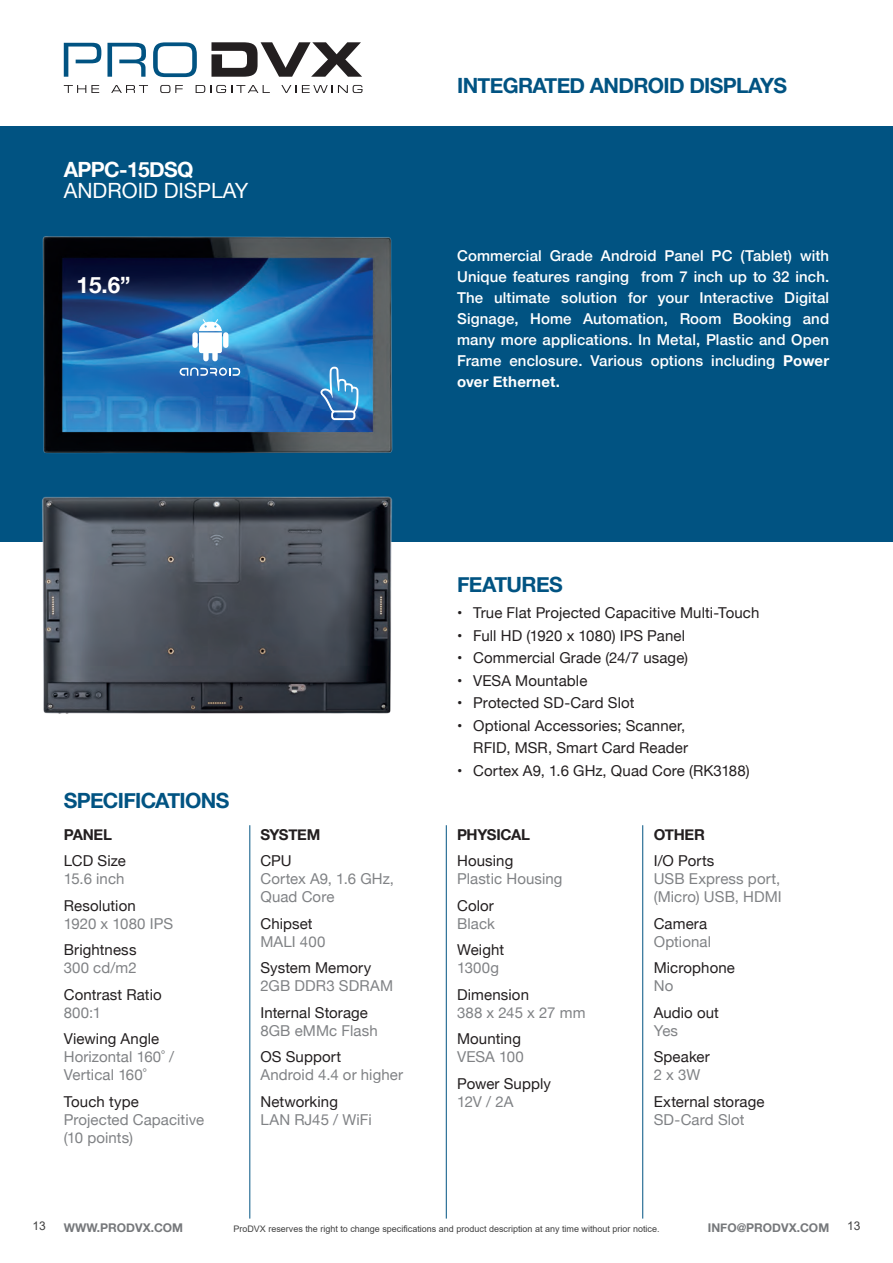
<style>
.page{position:relative;width:893px;height:1263px;background:#fff}
.page>*{position:absolute;margin:0;border:0;box-sizing:border-box;transform-origin:0 0}
.t1{font:700 22.5px "Helvetica Neue";color:#fff}
.t2{font:700 21px "Helvetica Neue";letter-spacing:-.03em;color:#015382}
.t3{font:21px "Helvetica Neue";color:#fff}
.t4{font:700 21px "Helvetica Neue";letter-spacing:-.03em;color:#fff}
._08_SPEC{font:15px/18px "Helvetica Neue";letter-spacing:.005em;color:#808285}
.t5{font:500 15px/21px "Helvetica Neue";letter-spacing:.01em;color:#fff;text-align:justify}
._07_SPEC_SUBTITLE{font:15px "Helvetica Neue";letter-spacing:.005em;color:#231f20}
._05_FEATURES{font:15px/22.5px "Helvetica Neue";letter-spacing:.005em;color:#231f20;text-align:right}
._06_SPEC_HEADER{font:700 15px "Helvetica Neue";letter-spacing:-.02em;color:#231f20}
.t6{font:700 12px "Helvetica Neue";color:#76787b}
.t7{font:12px "Arial";color:#404040}
.t8{font:9px "Arial";color:#404040}
.s1{font-weight:700}
</style>
<div class="page">
<hr style="left:249px;top:825px;width:1px;height:393px;background:#015382">
<hr style="left:446px;top:825px;width:1px;height:393px;background:#015382">
<hr style="left:642px;top:825px;width:1px;height:393px;background:#015382">
<svg style="left:153px;top:42px;width:44px;height:35px"></svg>
<svg style="left:211px;top:42px;width:151px;height:35px"></svg>
<svg style="left:64px;top:43px;width:37px;height:34px"></svg>
<svg style="left:107px;top:43px;width:39px;height:34px"></svg>
<svg style="left:64px;top:85px;width:35px;height:8px"></svg>
<svg style="left:111px;top:85px;width:37px;height:8px"></svg>
<svg style="left:160px;top:85px;width:23px;height:8px"></svg>
<svg style="left:196px;top:85px;width:74px;height:8px"></svg>
<svg style="left:281px;top:85px;width:82px;height:8px"></svg>
<div style="left:0;top:127px;width:893px;height:415px;background:#015382"></div>
<img style="left:42px;top:236px;width:351px;height:218px">
<img style="left:42px;top:496px;width:351px;height:218px">
<svg style="left:320px;top:366px;width:38px;height:54px"></svg>
<svg style="left:192px;top:319px;width:36px;height:42px"></svg>
<svg style="left:179px;top:367px;width:62px;height:9px"></svg>
<p class="t4" style="left:64px;top:153px;width:131px">APPC-15DSQ</p>
<p class="t3" style="left:64px;top:175px;width:186px">ANDROID DISPLAY</p>
<p class="t1" style="left:77px;top:267px;width:56px">15.6”</p>
<h2 class="t2" style="left:457px;top:69px;width:332px">INTEGRATED ANDROID DISPLAYS</h2>
<p class="t5" style="left:457px;top:244px;width:374px">Commercial Grade Android Panel PC (Tablet) with Unique features ranging from 7 inch up to 32 inch.<br>The ultimate solution for your Interactive Digital Signage, Home Automation, Room Booking and many more applications. In Metal, Plastic and Open Frame enclosure. Various options including <span class="s1">Power over Ethernet.</span></p>
<h2 class="t2" style="left:64px;top:784px;width:167px">SPECIFICATIONS</h2>
<p class="_06_SPEC_HEADER" style="left:64px;top:822px;width:50px">PANEL</p>
<p class="_07_SPEC_SUBTITLE" style="left:64px;top:850px;width:64px">LCD Size</p>
<p class="_08_SPEC" style="left:64px;top:871px;width:62px">15.6 inch</p>
<p class="_07_SPEC_SUBTITLE" style="left:64px;top:894px;width:74px">Resolution</p>
<p class="_08_SPEC" style="left:64px;top:915px;width:111px">1920 x 1080 IPS</p>
<p class="_07_SPEC_SUBTITLE" style="left:64px;top:939px;width:74px">Brightness</p>
<p class="_08_SPEC" style="left:64px;top:960px;width:75px">300 cd/m2</p>
<p class="_07_SPEC_SUBTITLE" style="left:64px;top:983px;width:99px">Contrast Ratio</p>
<p class="_08_SPEC" style="left:64px;top:1004px;width:39px">800:1</p>
<p class="_07_SPEC_SUBTITLE" style="left:64px;top:1028px;width:97px">Viewing Angle</p>
<p class="_08_SPEC" style="left:64px;top:1049px;width:112px">Horizontal 160˚ /<br>Vertical 160˚</p>
<p class="_07_SPEC_SUBTITLE" style="left:64px;top:1090px;width:77px">Touch type</p>
<p class="_08_SPEC" style="left:64px;top:1111px;width:142px">Projected Capacitive (10 points)</p>
<p class="_06_SPEC_HEADER" style="left:260px;top:822px;width:61px">SYSTEM</p>
<p class="_07_SPEC_SUBTITLE" style="left:260px;top:850px;width:33px">CPU</p>
<p class="_08_SPEC" style="left:260px;top:871px;width:135px">Cortex A9, 1.6 GHz,<br>Quad Core</p>
<p class="_07_SPEC_SUBTITLE" style="left:260px;top:912px;width:54px">Chipset</p>
<p class="_08_SPEC" style="left:260px;top:933px;width:66px">MALI 400</p>
<p class="_07_SPEC_SUBTITLE" style="left:260px;top:957px;width:112px">System Memory</p>
<p class="_08_SPEC" style="left:260px;top:978px;width:134px">2GB DDR3 SDRAM</p>
<p class="_07_SPEC_SUBTITLE" style="left:260px;top:1001px;width:109px">Internal Storage</p>
<p class="_08_SPEC" style="left:260px;top:1022px;width:119px">8GB eMMc Flash</p>
<p class="_07_SPEC_SUBTITLE" style="left:260px;top:1046px;width:82px">OS Support</p>
<p class="_08_SPEC" style="left:260px;top:1067px;width:144px">Android 4.4 or higher</p>
<p class="_07_SPEC_SUBTITLE" style="left:260px;top:1090px;width:79px">Networking</p>
<p class="_08_SPEC" style="left:260px;top:1111px;width:113px">LAN RJ45 / WiFi</p>
<h2 class="t2" style="left:457px;top:568px;width:107px">FEATURES</h2>
<p class="_05_FEATURES" style="left:457px;top:602px;width:304px">• True Flat Projected Capacitive Multi-Touch</p>
<p class="_05_FEATURES" style="left:457px;top:625px;width:229px">• Full HD (1920 x 1080) IPS Panel</p>
<p class="_05_FEATURES" style="left:457px;top:647px;width:232px">• Commercial Grade (24/7 usage)</p>
<p class="_05_FEATURES" style="left:457px;top:670px;width:132px">• VESA Mountable</p>
<p class="_05_FEATURES" style="left:457px;top:692px;width:179px">• Protected SD-Card Slot</p>
<p class="_05_FEATURES" style="left:457px;top:715px;width:232px">• Optional Accessories; Scanner,<br>RFID, MSR, Smart Card Reader</p>
<p class="_05_FEATURES" style="left:457px;top:760px;width:294px">• Cortex A9, 1.6 GHz, Quad Core (RK3188)</p>
<p class="_06_SPEC_HEADER" style="left:457px;top:822px;width:74px">PHYSICAL</p>
<p class="_07_SPEC_SUBTITLE" style="left:457px;top:850px;width:58px">Housing</p>
<p class="_08_SPEC" style="left:457px;top:871px;width:107px">Plastic Housing</p>
<p class="_07_SPEC_SUBTITLE" style="left:457px;top:894px;width:38px">Color</p>
<p class="_08_SPEC" style="left:457px;top:915px;width:39px">Black</p>
<p class="_07_SPEC_SUBTITLE" style="left:457px;top:939px;width:49px">Weight</p>
<p class="_08_SPEC" style="left:457px;top:960px;width:43px">1300g</p>
<p class="_07_SPEC_SUBTITLE" style="left:457px;top:983px;width:73px">Dimension</p>
<p class="_08_SPEC" style="left:457px;top:1004px;width:130px">388 x 245 x 27 mm</p>
<p class="_07_SPEC_SUBTITLE" style="left:457px;top:1028px;width:65px">Mounting</p>
<p class="_08_SPEC" style="left:457px;top:1049px;width:68px">VESA 100</p>
<p class="_07_SPEC_SUBTITLE" style="left:457px;top:1072px;width:95px">Power Supply</p>
<p class="_08_SPEC" style="left:457px;top:1093px;width:58px">12V / 2A</p>
<p class="_06_SPEC_HEADER" style="left:654px;top:822px;width:53px">OTHER</p>
<p class="_07_SPEC_SUBTITLE" style="left:654px;top:850px;width:62px">I/O Ports</p>
<p class="_08_SPEC" style="left:654px;top:871px;width:130px">USB Express port, (Micro) USB, HDMI</p>
<p class="_07_SPEC_SUBTITLE" style="left:654px;top:912px;width:55px">Camera</p>
<p class="_08_SPEC" style="left:654px;top:933px;width:59px">Optional</p>
<p class="_07_SPEC_SUBTITLE" style="left:654px;top:957px;width:83px">Microphone</p>
<p class="_08_SPEC" style="left:654px;top:978px;width:21px">No</p>
<p class="_07_SPEC_SUBTITLE" style="left:654px;top:1001px;width:67px">Audio out</p>
<p class="_08_SPEC" style="left:654px;top:1022px;width:26px">Yes</p>
<p class="_07_SPEC_SUBTITLE" style="left:654px;top:1046px;width:58px">Speaker</p>
<p class="_08_SPEC" style="left:654px;top:1067px;width:48px">2 x 3W</p>
<p class="_07_SPEC_SUBTITLE" style="left:654px;top:1090px;width:112px">External storage</p>
<p class="_08_SPEC" style="left:654px;top:1111px;width:92px">SD-Card Slot</p>
<p class="t7" style="left:32px;top:1218px;width:15px">13</p>
<p class="t8" style="left:233px;top:1223px;width:428px">ProDVX reserves the right to change specifications and product description at any time without prior notice.</p>
<p class="t7" style="left:847px;top:1218px;width:15px">13</p>
<p class="t6" style="left:64px;top:1218px;width:121px">WWW.PRODVX.COM</p>
<p class="t6" style="left:708px;top:1218px;width:123px">INFO@PRODVX.COM</p>
</div>
